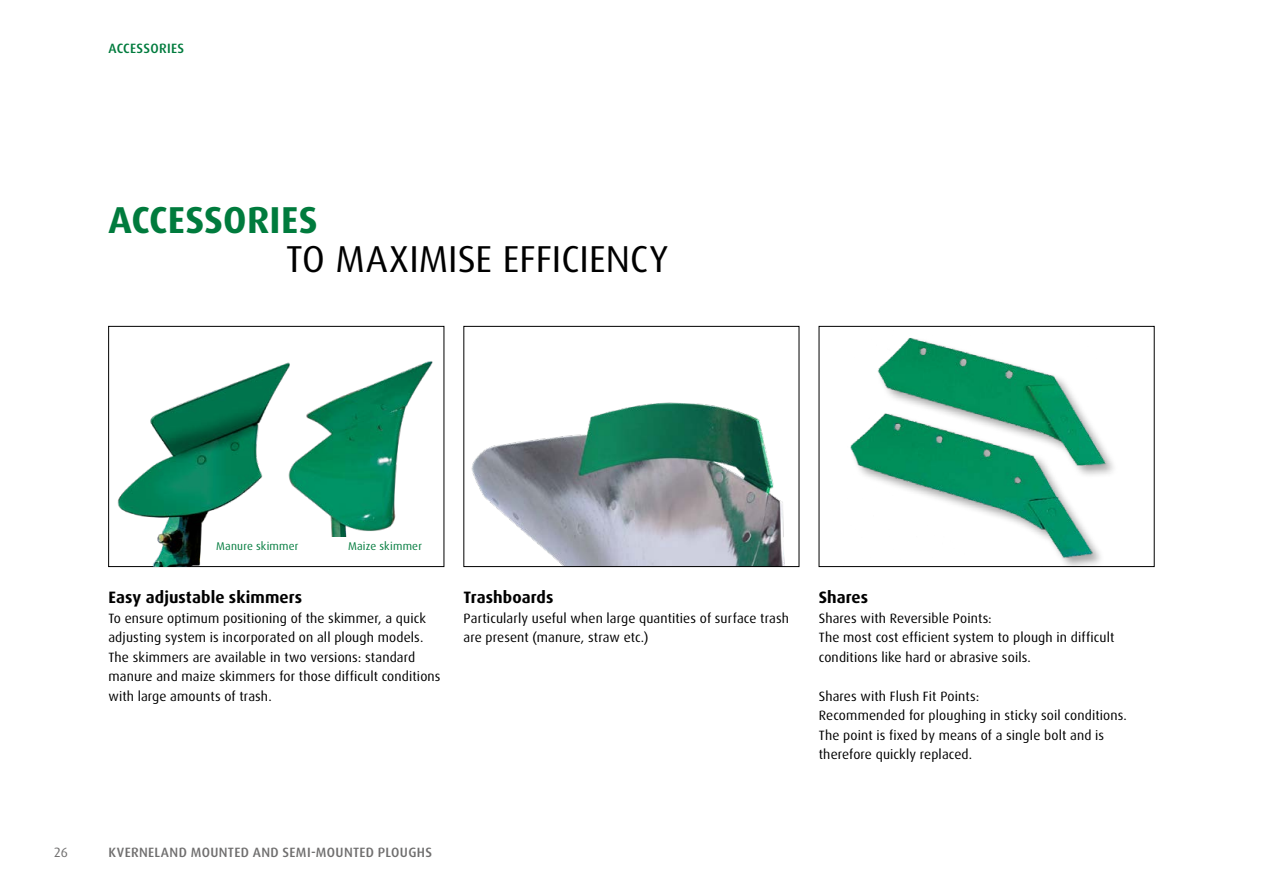
<style>
.page{position:relative;width:1263px;height:893px;background:#fff}
.page>*{position:absolute;margin:0;border:0;box-sizing:border-box;transform-origin:0 0}
.t1{font:37.5px "Dax Pro";letter-spacing:.005em;color:#000}
.t2{font:700 37.5px "Dax Pro";letter-spacing:.005em;color:#007b3d}
.t3{font:700 16.5px "Dax Pro";letter-spacing:.005em;color:#000}
.t4{font:13.5px/19.5px "Dax Pro";letter-spacing:.01em;color:#000}
.t5{font:500 13.5px "Dax Pro";letter-spacing:.025em;color:#706f6f}
.t6{font:500 13.5px "Dax Pro";letter-spacing:.02em;color:#007b3d}
.t7{font:13.5px "Dax Pro";color:#706f6f}
.t8{font:11.25px "Dax Pro";letter-spacing:.02em;color:#007b3d}
</style>
<div class="page">
<img style="left:471px;top:402px;width:314px;height:163px">
<div style="left:464px;top:326px;width:335px;height:241px;border:1px solid #000"></div>
<img style="left:850px;top:338px;width:264px;height:227px">
<div style="left:819px;top:326px;width:335px;height:241px;border:1px solid #000"></div>
<img style="left:365px;top:331px;width:80px;height:205px">
<img style="left:116px;top:362px;width:249px;height:205px">
<p class="t6" style="left:108px;top:40px;width:77px">ACCESSORIES</p>
<h1 class="t2" style="left:109px;top:195px;width:211px">ACCESSORIES</h1>
<h1 class="t1" style="left:286px;top:234px;width:384px">TO MAXIMISE EFFICIENCY</h1>
<p class="t8" style="left:216px;top:539px;width:84px">Manure skimmer</p>
<p class="t8" style="left:348px;top:539px;width:75px">Maize skimmer</p>
<p class="t3" style="left:108px;top:587px;width:195px">Easy adjustable skimmers</p>
<p class="t4" style="left:108px;top:608px;width:334px">To ensure optimum positioning of the skimmer, a quick adjusting system is incorporated on all plough models.<br>The skimmers are available in two versions: standard manure and maize skimmers for those difficult conditions with large amounts of trash.</p>
<p class="t3" style="left:464px;top:587px;width:91px">Trashboards</p>
<p class="t4" style="left:464px;top:608px;width:327px">Particularly useful when large quantities of surface trash are present (manure, straw etc.)</p>
<p class="t3" style="left:819px;top:587px;width:51px">Shares</p>
<p class="t4" style="left:819px;top:608px;width:297px">Shares with Reversible Points:<br>The most cost efficient system to plough in difficult conditions like hard or abrasive soils.</p>
<p class="t4" style="left:819px;top:686px;width:310px">Shares with Flush Fit Points:<br>Recommended for ploughing in sticky soil conditions.<br>The point is fixed by means of a single bolt and is therefore quickly replaced.</p>
<p class="t7" style="left:54px;top:843px;width:15px">26</p>
<p class="t5" style="left:108px;top:843px;width:325px">KVERNELAND MOUNTED AND SEMI-MOUNTED PLOUGHS</p>
</div>
